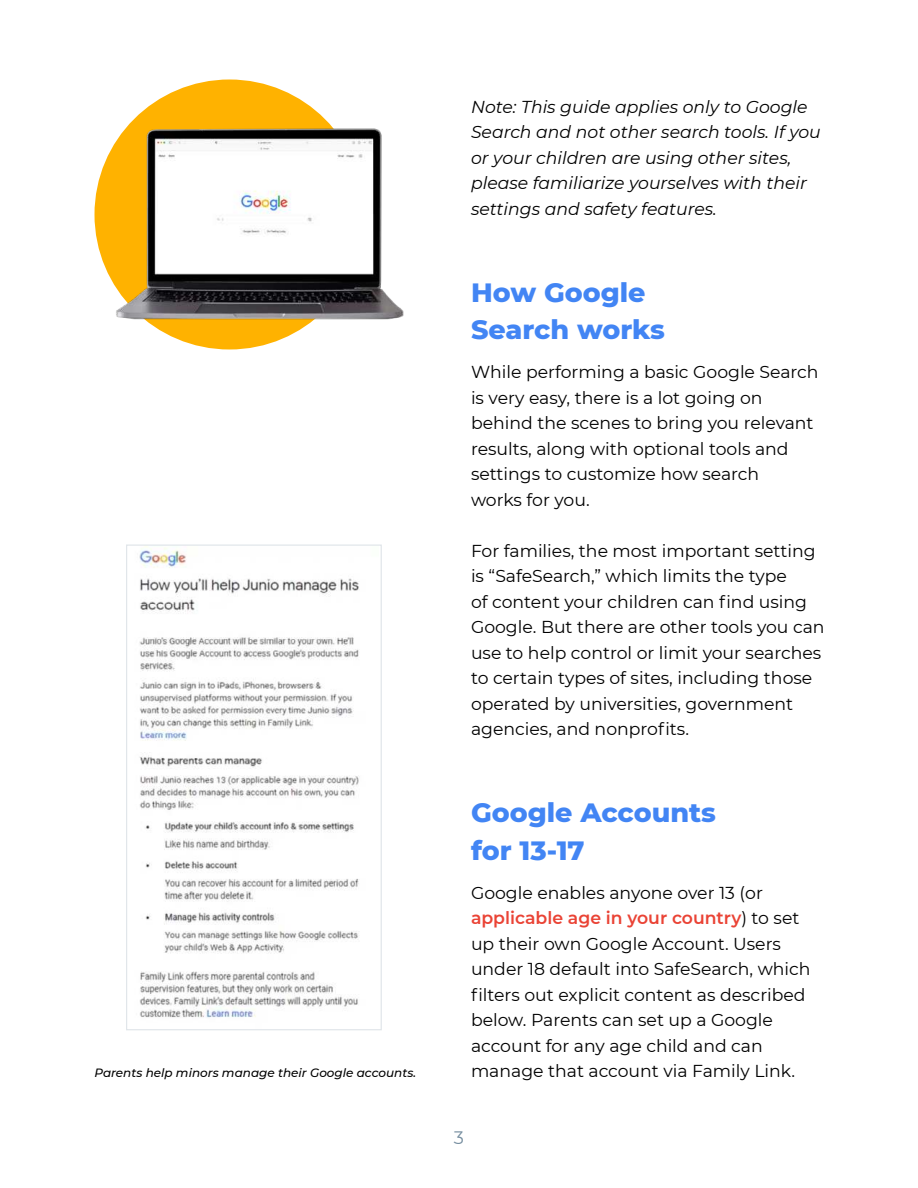
<style>
.page{position:relative;width:918px;height:1188px;background:#fff}
.page>*{position:absolute;margin:0;border:0;box-sizing:border-box;transform-origin:0 0}
.t1{font:800 27px/37.5px "Montserrat";color:#4285f4}
.t2{font:18px "Montserrat";color:#758d9f}
.t3{font:17.25px/25.5px "Montserrat";color:#000}
.t4{font:italic 17.25px/25.5px "Montserrat";color:#000}
.t5{font:italic 500 12px "Montserrat";color:#000}
.s1{font-weight:600;color:#ea4335}
</style>
<div class="page">
<div style="left:95px;top:79px;width:270px;height:270px;background:#ffb200;border-radius:50%"></div>
<img style="left:94px;top:98px;width:310px;height:250px">
<img style="left:139px;top:547px;width:220px;height:471px">
<div style="left:126px;top:545px;width:256px;height:485px;border:1px solid #e1e6ea"></div>
<p class="t4" style="left:471px;top:95px;width:351px">Note: This guide applies only to Google Search and not other search tools. If you or your children are using other sites, please familiarize yourselves with their settings and safety features.</p>
<h1 class="t1" style="left:471px;top:275px;width:196px">How Google<br>Search works</h1>
<p class="t3" style="left:471px;top:361px;width:349px">While performing a basic Google Search is very easy, there is a lot going on behind the scenes to bring you relevant results, along with optional tools and settings to customize how search<br>works for you.</p>
<p class="t3" style="left:471px;top:539px;width:355px">For families, the most important setting is “SafeSearch,” which limits the type<br>of content your children can find using Google. But there are other tools you can use to help control or limit your searches to certain types of sites, including those operated by universities, government agencies, and nonprofits.</p>
<h1 class="t1" style="left:471px;top:795px;width:247px">Google Accounts for 13-17</h1>
<p class="t3" style="left:471px;top:881px;width:341px">Google enables anyone over 13 (or <span class="s1">applicable age in your country</span>) to set up their own Google Account. Users under 18 default into SafeSearch, which filters out explicit content as described below. Parents can set up a Google account for any age child and can</p>
<p class="t5" style="left:94px;top:1068px;width:323px">Parents help minors manage their Google accounts.</p>
<p class="t3" style="left:471px;top:1060px;width:326px">manage that account via Family Link.</p>
<p class="t2" style="left:454px;top:1130px;width:12px">3</p>
</div>
